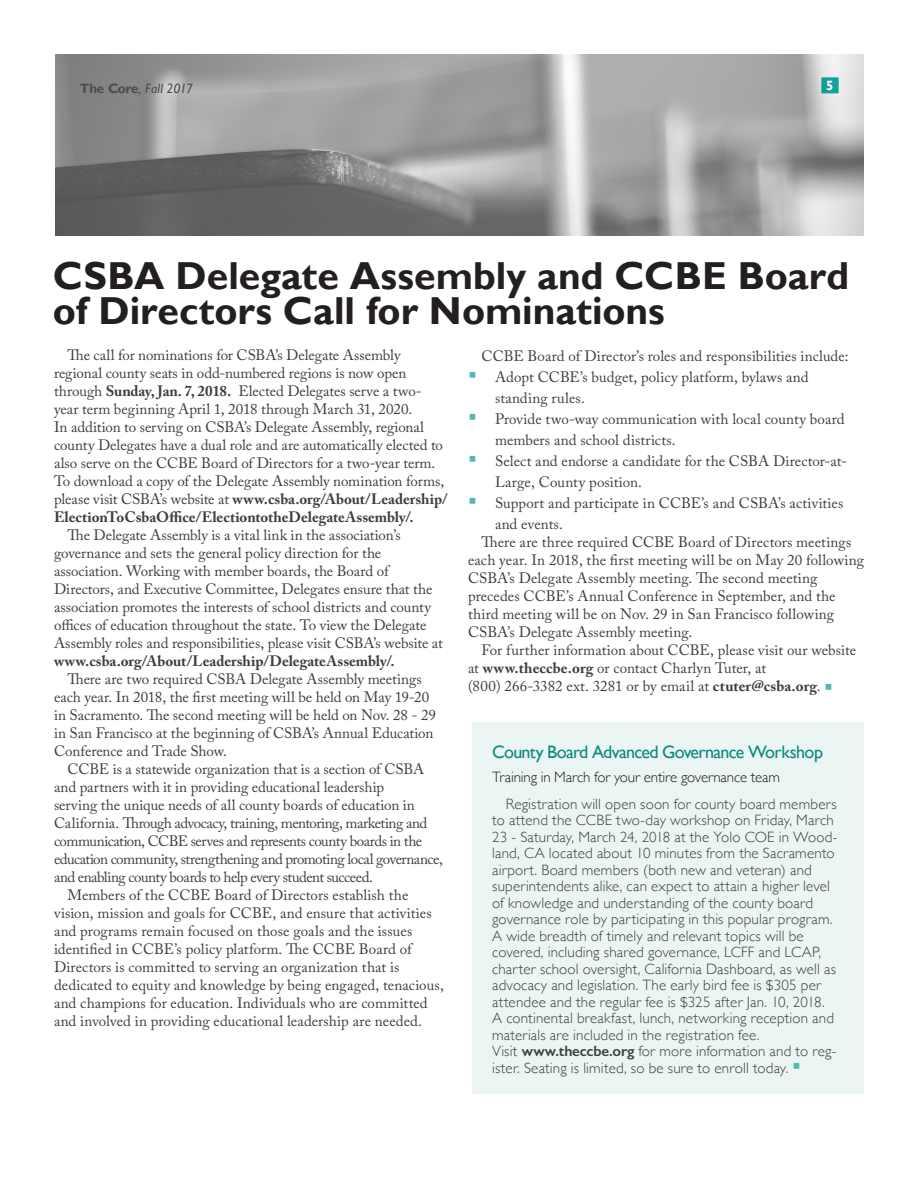
<style>
.page{position:relative;width:918px;height:1188px;background:#fff}
.page>*{position:absolute;margin:0;border:0;box-sizing:border-box;transform-origin:0 0}
.Header_26_pt{font:700 39px/34.5px "Gill Sans";color:#231f20}
.Subhead_Red_15pt{font:18px "Gill Sans";letter-spacing:-.04em;color:#0e8880}
.BODY{font:15px/18px "Adobe Caslon Pro";color:#3e3e3f}
.Body__BOX__2{font:300 15px/16.5px "Gill Sans";letter-spacing:.01em;color:#3e3e3f}
.BODY-2{font:15px/18px "Adobe Caslon Pro";letter-spacing:-.02em;color:#3e3e3f}
.Sub-sub_head{font:300 15px "Gill Sans";letter-spacing:-.01em;color:#231f20}
.t1{font:italic 13.5px "Gill Sans";letter-spacing:-.005em;color:#4b4c4d}
.t2{font:700 13.5px "Gill Sans";color:#fff}
.s1{font-weight:700;font-style:normal}
.s2{font-weight:700}
.s3{color:#52bab2}
.s4{font-weight:600}
</style>
<div class="page">
<img style="left:55px;top:54px;width:809px;height:181px">
<div style="left:821px;top:77px;width:18px;height:16px;background:#11a399"></div>
<div style="left:472px;top:722px;width:391px;height:371px;background:#eaf5f4"></div>
<p class="t1" style="left:80px;top:80px;width:115px"><span class="s1">The Core</span>, Fall 2017</p>
<p class="t2" style="left:826px;top:77px;width:9px">5</p>
<p class="Header_26_pt" style="left:53px;top:260px;width:798px">CSBA Delegate Assembly and CCBE Board of Directors Call for Nominations</p>
<p class="BODY" style="left:54px;top:346px;width:395px;text-indent:14px">The call for nominations for CSBA’s Delegate Assembly regional county seats in odd-numbered regions is now open through <span class="s2">Sunday, Jan. 7, 2018.</span> Elected Delegates serve a two&shy;year term beginning April 1, 2018 through March 31, 2020.<br>In addition to serving on CSBA’s Delegate Assembly, regional county Delegates have a dual role and are automatically elected to also serve on the CCBE Board of Directors for a two-year term.<br>To download a copy of the Delegate Assembly nomination forms, please visit CSBA’s website at <span class="s2">www.csba.org/About/Leadership/ ElectionToCsbaOffice/ElectiontotheDelegateAssembly/.</span></p>
<p class="BODY" style="left:54px;top:526px;width:390px;text-indent:14px">The Delegate Assembly is a vital link in the association’s governance and sets the general policy direction for the association. Working with member boards, the Board of Directors, and Executive Committee, Delegates ensure that the association promotes the interests of school districts and county offices of education throughout the state. To view the Delegate Assembly roles and responsibilities, please visit CSBA’s website at <span class="s2">www.csba.org/About/Leadership/DelegateAssembly/.</span></p>
<p class="BODY" style="left:54px;top:670px;width:383px;text-indent:14px">There are two required CSBA Delegate Assembly meetings each year. In 2018, the first meeting will be held on May 19-20 in Sacramento. The second meeting will be held on Nov. 28 - 29 in San Francisco at the beginning of CSBA’s Annual Education Conference and Trade Show.</p>
<p class="BODY-2" style="left:54px;top:760px;width:390px;text-indent:14px">CCBE is a statewide organization that is a section of CSBA and partners with it in providing educational leadership<br>serving the unique needs of all county boards of education in California. Through advocacy, training, mentoring, marketing and communication, CCBE serves and represents county boards in the education community, strengthening and promoting local governance, and enabling county boards to help every student succeed.</p>
<p class="BODY" style="left:54px;top:886px;width:391px;text-indent:14px">Members of the CCBE Board of Directors establish the vision, mission and goals for CCBE, and ensure that activities and programs remain focused on those goals and the issues identified in CCBE’s policy platform. The CCBE Board of Directors is committed to serving an organization that is dedicated to equity and knowledge by being engaged, tenacious, and champions for education. Individuals who are committed and involved in providing educational leadership are needed.</p>
<p class="BODY" style="left:482px;top:347px;width:369px">CCBE Board of Director’s roles and responsibilities include:</p>
<p class="BODY" style="left:495px;top:366px;width:315px;line-height:21px">Adopt CCBE’s budget, policy platform, bylaws and standing rules.</p>
<p class="BODY" style="left:495px;top:408px;width:351px;line-height:21px">Provide two-way communication with local county board members and school districts.</p>
<p class="BODY" style="left:495px;top:450px;width:354px;line-height:21px">Select and endorse a candidate for the CSBA Director-at-<br>Large, County position.</p>
<p class="BODY" style="left:495px;top:492px;width:350px;line-height:21px">Support and participate in CCBE’s and CSBA’s activities and events.</p>
<p class="BODY" style="left:468px;top:533px;width:398px;text-indent:14px">There are three required CCBE Board of Directors meetings each year. In 2018, the first meeting will be on May 20 following CSBA’s Delegate Assembly meeting. The second meeting precedes CCBE’s Annual Conference in September, and the third meeting will be on Nov. 29 in San Francisco following CSBA’s Delegate Assembly meeting.</p>
<p class="BODY" style="left:468px;top:641px;width:390px;text-indent:14px">For further information about CCBE, please visit our website at <span class="s2">www.theccbe.org</span> or contact Charlyn Tuter, at<br>(800) 266-3382 ext. 3281 or by email at <span class="s2">ctuter@csba.org</span>. <span class="s3">▪</span></p>
<p class="Subhead_Red_15pt" style="left:492px;top:741px;width:332px">County Board Advanced Governance Workshop</p>
<p class="Sub-sub_head" style="left:492px;top:766px;width:289px">Training in March for your entire governance team</p>
<p class="Body__BOX__2" style="left:492px;top:795px;width:347px;text-indent:14px">Registration will open soon for county board members to attend the CCBE two-day workshop on Friday, March 23 - Saturday, March 24, 2018 at the Yolo COE in Wood&shy;land, CA located about 10 minutes from the Sacramento airport. Board members (both new and veteran) and superintendents alike, can expect to attain a higher level of knowledge and understanding of the county board governance role by participating in this popular program.<br>A wide breadth of timely and relevant topics will be covered, including shared governance, LCFF and LCAP, charter school oversight, California Dashboard, as well as advocacy and legislation. The early bird fee is $305 per attendee and the regular fee is $325 after Jan. 10, 2018.<br>A continental breakfast, lunch, networking reception and materials are included in the registration fee.<br>Visit <span class="s4">www.theccbe.org</span> for more information and to reg&shy;ister. Seating is limited, so be sure to enroll today. <span class="s3">▪</span></p>
</div>
